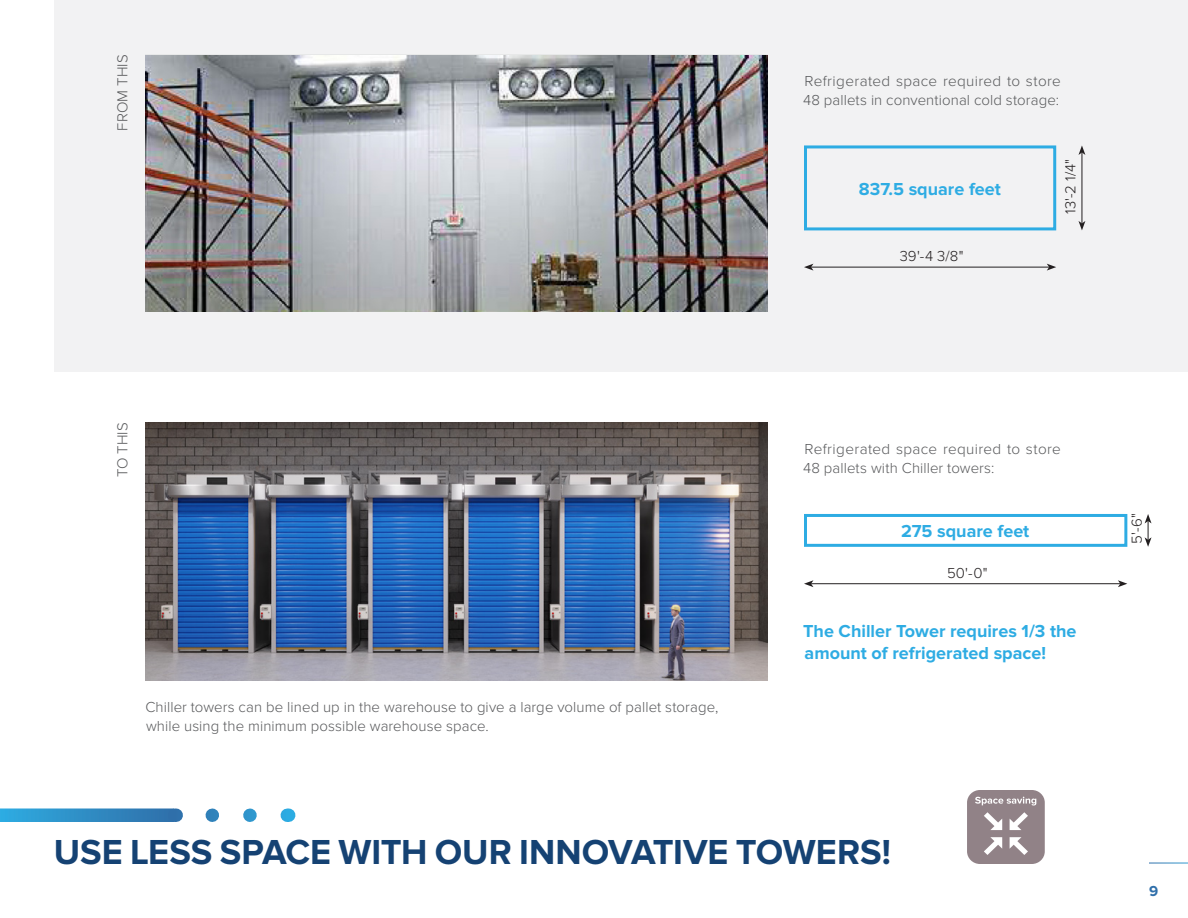
<style>
.page{position:relative;width:1188px;height:918px;background:#fff}
.page>*{position:absolute;margin:0;border:0;box-sizing:border-box;transform-origin:0 0}
.t1{font:700 36px "Proxima Nova";letter-spacing:-.015em;color:#154273}
.t2{font:700 18px/21.6px "Proxima Nova";color:#2eace3}
.t3{font:300 15px/19.5px "Proxima Nova";letter-spacing:.01em;color:#58595b}
.t4{font:300 15px "Proxima Nova";color:#231f20}
.t5{font:700 15px "Proxima Nova";color:#2f6faa}
</style>
<div class="page">
<div style="left:54px;top:0;width:1134px;height:371px;background:#f2f2f3"></div>
<img style="left:146px;top:55px;width:622px;height:257px">
<img style="left:146px;top:422px;width:622px;height:258px">
<svg style="left:0;top:808px;width:174px;height:14px;background:#3691c6"></svg>
<svg style="left:212px;top:808px;width:45px;height:14px"></svg>
<svg style="left:175px;top:808px;width:1px;height:14px"></svg>
<svg style="left:287px;top:808px;width:1px;height:14px"></svg>
<div style="left:804px;top:145px;width:252px;height:85px;border:3px solid #2eace3"></div>
<div style="left:804px;top:514px;width:323px;height:33px;border:3px solid #2eace3"></div>
<hr style="left:811px;top:267px;width:238px;height:1px;background:#231f20">
<svg style="left:804px;top:264px;width:9px;height:7px"></svg>
<svg style="left:1047px;top:264px;width:9px;height:7px"></svg>
<hr style="left:811px;top:583px;width:309px;height:1px;background:#231f20">
<svg style="left:804px;top:580px;width:9px;height:7px"></svg>
<svg style="left:1118px;top:580px;width:9px;height:7px"></svg>
<hr style="left:1082px;top:153px;width:1px;height:70px;background:#231f20">
<svg style="left:1078px;top:221px;width:7px;height:9px"></svg>
<svg style="left:1078px;top:145px;width:7px;height:10px"></svg>
<svg style="left:1145px;top:514px;width:7px;height:33px"></svg>
<div style="left:967px;top:790px;width:78px;height:74px;background:#918287;border-radius:13px"></div>
<svg style="left:1010px;top:837px;width:18px;height:18px"></svg>
<svg style="left:984px;top:812px;width:18px;height:18px"></svg>
<svg style="left:1010px;top:812px;width:18px;height:18px"></svg>
<svg style="left:984px;top:837px;width:18px;height:18px"></svg>
<svg style="left:975px;top:797px;width:61px;height:9px"></svg>
<p class="t3" style="left:113px;top:131px;width:78px;rotate:-90deg">FROM THIS</p>
<p class="t3" style="left:803px;top:71px;width:259px">Refrigerated space required to store<br>48 pallets in conventional cold storage:</p>
<p class="t2" style="left:859px;top:178px;width:143px">837.5 square feet</p>
<p class="t4" style="left:900px;top:247px;width:66px">39'-4 3/8"</p>
<p class="t4" style="left:1062px;top:214px;width:56px;rotate:-90deg">13'-2 1/4"</p>
<p class="t3" style="left:113px;top:477px;width:57px;rotate:-90deg">TO THIS</p>
<p class="t3" style="left:145px;top:697px;width:575px">Chiller towers can be lined up in the warehouse to give a large volume of pallet storage, while using the minimum possible warehouse space.</p>
<p class="t3" style="left:803px;top:439px;width:259px">Refrigerated space required to store<br>48 pallets with Chiller towers:</p>
<p class="t2" style="left:901px;top:520px;width:130px">275 square feet</p>
<p class="t4" style="left:947px;top:564px;width:42px">50'-0"</p>
<p class="t2" style="left:803px;top:620px;width:275px">The Chiller Tower requires 1/3 the amount of refrigerated space!</p>
<h1 class="t1" style="left:54px;top:832px;width:23px">USE</h1>
<h1 class="t1" style="left:130px;top:832px;width:21px">LESS</h1>
<h1 class="t1" style="left:220px;top:832px;width:241px">SPACEWITHOUR</h1>
<h1 class="t1" style="left:519px;top:832px;width:24px">INNOVA</h1>
<h1 class="t1" style="left:653px;top:832px;width:39px">TIVE</h1>
<h1 class="t1" style="left:736px;top:832px;width:46px">TOWERS</h1>
<h1 class="t1" style="left:882px;top:832px;width:11px">!</h1>
<p class="t4" style="left:1128px;top:544px;width:32px;rotate:-90deg">5'-6"</p>
<p class="t5" style="left:1149px;top:882px;width:11px">9</p>
</div>
